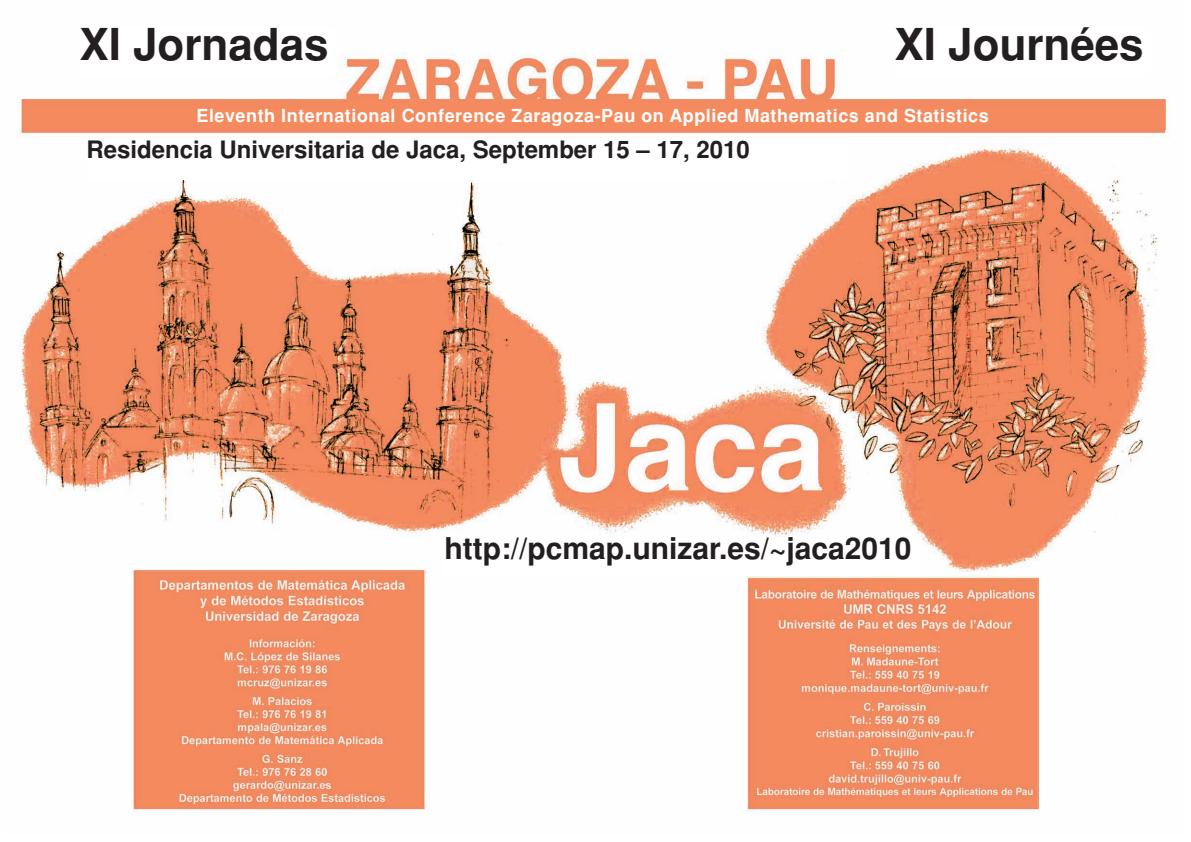
<style>
.page{position:relative;width:1191px;height:842px;background:#fff}
.page>*{position:absolute;margin:0;border:0;box-sizing:border-box;transform-origin:0 0}
.t1{font:700 44px "Helvetica";color:#231f20}
.t2{font:700 30px "Helvetica";color:#231f20}
.t3{font:700 24px "Helvetica";color:#231f20}
.t4{font:700 18px "Helvetica";letter-spacing:.03em;color:#fff}
</style>
<div class="page">
<img style="left:19px;top:53px;width:1149px;height:761px">
<div style="left:86px;top:141px;width:760px;height:38px;background:#fff"></div>
<div style="left:444px;top:537px;width:478px;height:38px;background:#fff"></div>
<div style="left:79px;top:28px;width:256px;height:47px;background:#fff"></div>
<div style="left:894px;top:28px;width:256px;height:47px;background:#fff"></div>
<p class="t1" style="left:79px;top:20px;width:251px">XI Jornadas</p>
<p class="t1" style="left:894px;top:20px;width:251px">XI Journées</p>
<p class="t4" style="left:196px;top:105px;width:794px">Eleventh International Conference Zaragoza-Pau on Applied Mathematics and Statistics</p>
<p class="t3" style="left:86px;top:136px;width:665px">Residencia Universitaria de Jaca, September 15 – 17, 2010</p>
<p class="t2" style="left:444px;top:531px;width:468px">http://pcmap.unizar.es/~jaca2010</p>
</div>
